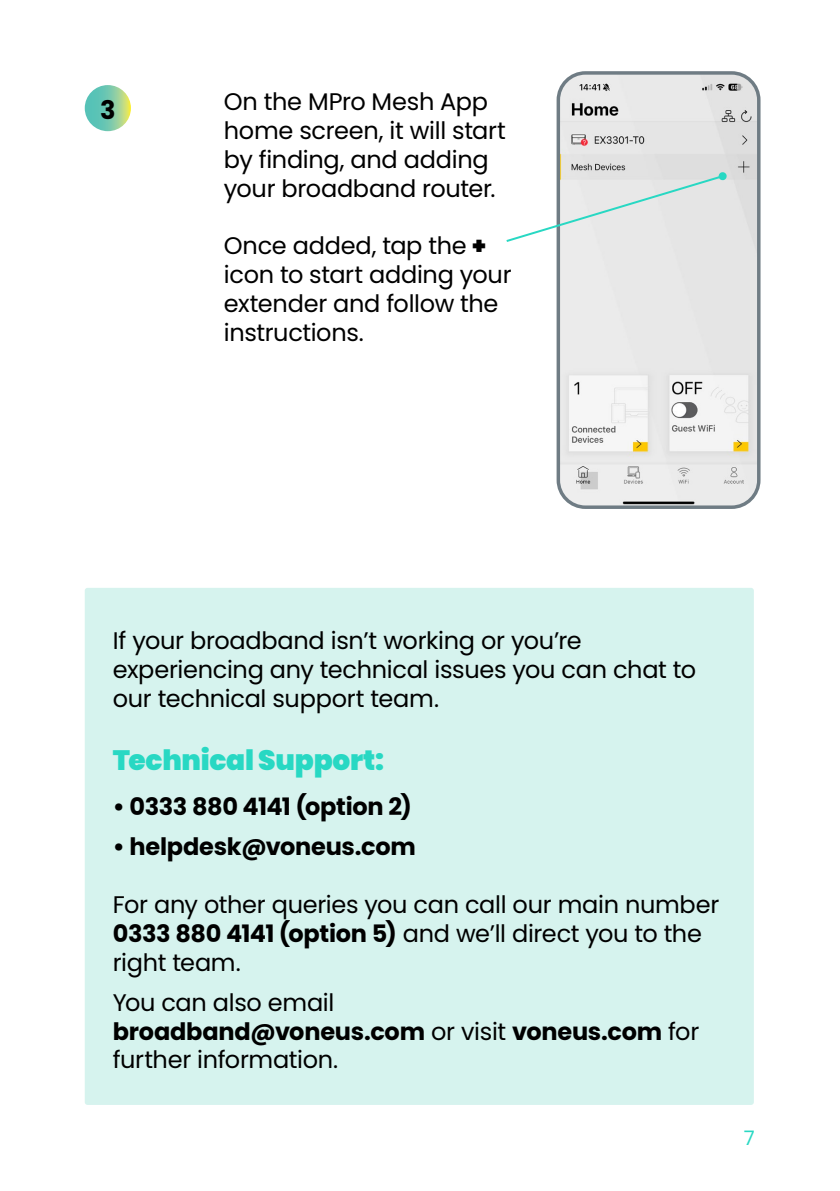
<style>
.page{position:relative;width:840px;height:1191px;background:#fff}
.page>*{position:absolute;margin:0;border:0;box-sizing:border-box;transform-origin:0 0}
.t1{font:900 28px "Poppins";letter-spacing:-.01em;color:#28d8c3}
.t2{font:700 25.6px "Poppins";color:#000}
.t3{font:24px/28.8px "Poppins";letter-spacing:-.015em;color:#000}
.t4{font:700 24px "Poppins";letter-spacing:-.01em;color:#000}
.t5{font:20px "Poppins";color:#28d8c3}
.s1{font-weight:900}
.s2{font-weight:700}
</style>
<div class="page">
<svg style="left:85px;top:85px;width:46px;height:46px;background:#81cca6"></svg>
<img style="left:560px;top:75px;width:198px;height:430px">
<div style="left:556px;top:71px;width:204px;height:438px;border:3px solid #6f7c84;border-radius:27px"></div>
<svg style="left:506px;top:172px;width:220px;height:71px"></svg>
<div style="left:85px;top:588px;width:668px;height:517px;background:#d6f3ee;border-radius:3px"></div>
<p class="t2" style="left:100px;top:95px;width:17px">3</p>
<p class="t3" style="left:224px;top:88px;width:283px">On the MPro Mesh App home screen, it will start by finding, and adding your broadband router.</p>
<p class="t3" style="left:224px;top:232px;width:289px">Once added, tap the <span class="s1">+ </span>icon to start adding your extender and follow the instructions.</p>
<p class="t3" style="left:113px;top:627px;width:584px">If your broadband isn’t working or you’re experiencing any technical issues you can chat to our technical support team.</p>
<p class="t1" style="left:113px;top:743px;width:272px">Technical Support:</p>
<p class="t4" style="left:113px;top:793px;width:300px">• 0333 880 4141 (option 2)</p>
<p class="t4" style="left:113px;top:833px;width:304px">• helpdesk@voneus.com</p>
<p class="t3" style="left:113px;top:890px;width:607px">For any other queries you can call our main number<br><span class="s2">0333 880 4141 (option 5)</span> and we’ll direct you to the right team.</p>
<p class="t3" style="left:113px;top:988px;width:587px">You can also email<br><span class="s2">broadband@voneus.com</span> or visit <span class="s2">voneus.com</span> for further information.</p>
<p class="t5" style="left:743px;top:1126px;width:12px">7</p>
</div>
